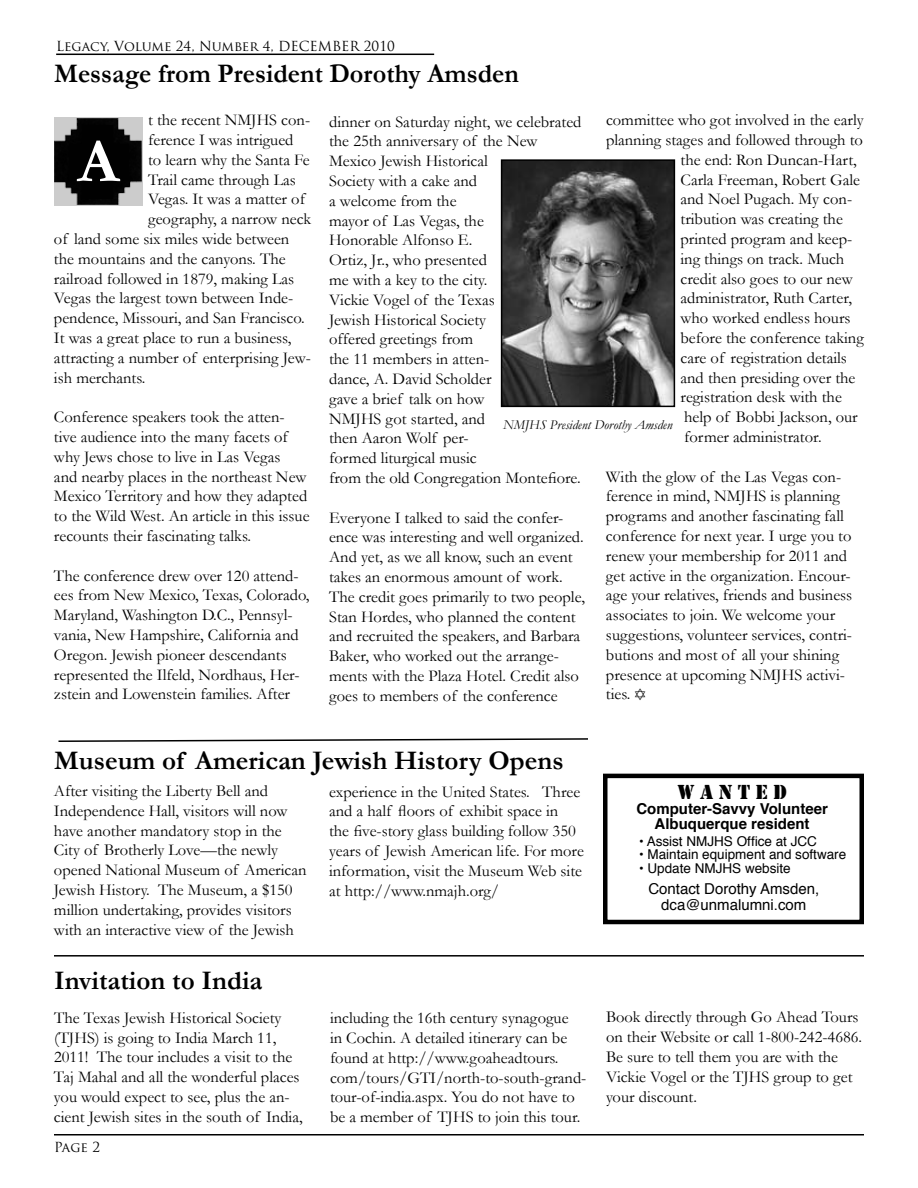
<style>
.page{position:relative;width:918px;height:1188px;background:#fff}
.page>*{position:absolute;margin:0;border:0;box-sizing:border-box;transform-origin:0 0}
.t1{font:700 63px "Garamond";color:#fff}
.t2{font:700 27px "Garamond";color:#000}
.t3{font:21px "Stencil";color:#000}
.t4{font:16.5px/19.8px "Garamond";color:#000}
.t5{font:700 15px/15px "Helvetica";color:#000;text-align:center}
.t6{font:15px/16.5px "Helvetica";color:#000;text-align:center}
.t7{font:13.5px "Helvetica";color:#000}
.t8{font:13.5px "Trajan Pro";color:#000}
.t9{font:italic 13.5px "Garamond";color:#000}
</style>
<div class="page">
<hr style="left:56px;top:54px;width:378px;height:1px;background:#000">
<img style="left:54px;top:118px;width:89px;height:88px">
<img style="left:504px;top:162px;width:168px;height:242px">
<div style="left:501px;top:159px;width:174px;height:248px;border:2px solid #000"></div>
<hr style="left:54px;top:1134px;width:810px;height:2px;background:#000">
<svg style="left:58px;top:738px;width:530px;height:4px"></svg>
<hr style="left:54px;top:955px;width:810px;height:2px;background:#000">
<div style="left:603px;top:774px;width:261px;height:150px;border:4px solid #000"></div>
<p class="t8" style="left:56px;top:37px;width:340px">Legacy, Volume 24, Number 4, DECEMBER 2010</p>
<h2 class="t2" style="left:54px;top:58px;width:466px">Message from President Dorothy Amsden</h2>
<p class="t4" style="left:148px;top:110px;width:164px">t the recent NMJHS con-</p>
<p class="t4" style="left:148px;top:130px;width:147px">ference I was intrigued</p>
<p class="t4" style="left:148px;top:149px;width:163px">to learn why the Santa Fe</p>
<p class="t4" style="left:148px;top:169px;width:149px">Trail came through Las</p>
<p class="t4" style="left:148px;top:189px;width:158px">Vegas. It was a matter of</p>
<p class="t4" style="left:148px;top:209px;width:164px">geography, a narrow neck</p>
<p class="t4" style="left:54px;top:229px;width:237px">of land some six miles wide between</p>
<p class="t4" style="left:54px;top:248px;width:233px">the mountains and the canyons. The</p>
<p class="t4" style="left:54px;top:268px;width:242px">railroad followed in 1879, making Las</p>
<p class="t4" style="left:54px;top:288px;width:241px">Vegas the largest town between Inde-</p>
<p class="t4" style="left:54px;top:308px;width:252px">pendence, Missouri, and San Francisco.</p>
<p class="t4" style="left:54px;top:328px;width:239px">It was a great place to run a business,</p>
<p class="t4" style="left:54px;top:347px;width:258px">attracting a number of enterprising Jew-</p>
<p class="t4" style="left:54px;top:367px;width:93px">ish merchants.</p>
<p class="t4" style="left:54px;top:407px;width:257px">Conference speakers took the atten&shy;tive audience into the many facets of why Jews chose to live in Las Vegas<br>and nearby places in the northeast New Mexico Territory and how they adapted to the Wild West. An article in this issue recounts their fascinating talks.</p>
<p class="t4" style="left:54px;top:565px;width:257px">The conference drew over 120 attend&shy;ees from New Mexico, Texas, Colorado, Maryland, Washington D.C., Pennsyl&shy;vania, New Hampshire, California and Oregon. Jewish pioneer descendants represented the Ilfeld, Nordhaus, Her&shy;zstein and Lowenstein families. After</p>
<p class="t4" style="left:606px;top:110px;width:259px">committee who got involved in the early</p>
<p class="t4" style="left:606px;top:130px;width:259px">planning stages and followed through to</p>
<p class="t4" style="left:681px;top:150px;width:178px">the end: Ron Duncan-Hart,</p>
<p class="t4" style="left:681px;top:169px;width:181px">Carla Freeman, Robert Gale</p>
<p class="t4" style="left:681px;top:189px;width:173px">and Noel Pugach. My con-</p>
<p class="t4" style="left:681px;top:209px;width:164px">tribution was creating the</p>
<p class="t4" style="left:681px;top:229px;width:173px">printed program and keep-</p>
<p class="t4" style="left:681px;top:249px;width:165px">ing things on track. Much</p>
<p class="t4" style="left:681px;top:268px;width:174px">credit also goes to our new</p>
<p class="t4" style="left:681px;top:288px;width:173px">administrator, Ruth Carter,</p>
<p class="t4" style="left:681px;top:308px;width:172px">who worked endless hours</p>
<p class="t4" style="left:681px;top:328px;width:185px">before the conference taking</p>
<p class="t4" style="left:681px;top:348px;width:168px">care of registration details</p>
<p class="t4" style="left:681px;top:367px;width:176px">and then presiding over the</p>
<p class="t4" style="left:681px;top:387px;width:163px">registration desk with the</p>
<p class="t4" style="left:684px;top:407px;width:175px">help of Bobbi Jackson, our</p>
<p class="t4" style="left:684px;top:427px;width:139px">former administrator.</p>
<p class="t4" style="left:606px;top:466px;width:248px">With the glow of the Las Vegas con&shy;ference in mind, NMJHS is planning programs and another fascinating fall conference for next year. I urge you to renew your membership for 2011 and get active in the organization. Encour&shy;age your relatives, friends and business associates to join. We welcome your suggestions, volunteer services, contri&shy;butions and most of all your shining presence at upcoming NMJHS activi&shy;ties.</p>
<p class="t4" style="left:329px;top:111px;width:254px">dinner on Saturday night, we celebrated the 25th anniversary of the New<br>Mexico Jewish Historical<br>Society with a cake and<br>a welcome from the<br>mayor of Las Vegas, the<br>Honorable Alfonso E.<br>Ortiz, Jr., who presented<br>me with a key to the city.<br>Vickie Vogel of the Texas<br>Jewish Historical Society<br>offered greetings from<br>the 11 members in atten-<br>dance, A. David Scholder<br>gave a brief talk on how<br>NMJHS got started, and<br>then Aaron Wolf per-<br>formed liturgical music<br>from the old Congregation Montefiore.</p>
<p class="t4" style="left:329px;top:507px;width:257px">Everyone I talked to said the confer&shy;ence was interesting and well organized.<br>And yet, as we all know, such an event takes an enormous amount of work.<br>The credit goes primarily to two people, Stan Hordes, who planned the content and recruited the speakers, and Barbara Baker, who worked out the arrange&shy;ments with the Plaza Hotel. Credit also goes to members of the conference</p>
<h1 class="t1" style="left:78px;top:124px;width:43px">A</h1>
<p class="t9" style="left:503px;top:417px;width:171px">NMJHS President Dorothy Amsden</p>
<h2 class="t2" style="left:54px;top:744px;width:511px">Museum of American Jewish History Opens</h2>
<p class="t4" style="left:54px;top:781px;width:254px">After visiting the Liberty Bell and Independence Hall, visitors will now have another mandatory stop in the City of Brotherly Love—the newly opened National Museum of American Jewish History. The Museum, a $150 million undertaking, provides visitors with an interactive view of the Jewish</p>
<p class="t4" style="left:329px;top:781px;width:256px">experience in the United States. Three and a half floors of exhibit space in<br>the five-story glass building follow 350 years of Jewish American life. For more information, visit the Museum Web site at http://www.nmajh.org/</p>
<h2 class="t2" style="left:54px;top:964px;width:210px">Invitation to India</h2>
<p class="t3" style="left:678px;top:780px;width:110px">W A N T E D</p>
<p class="t5" style="left:636px;top:801px;width:193px">Computer-Savvy Volunteer<br>Albuquerque resident</p>
<p class="t7" style="left:639px;top:829px;width:180px">• Assist NMJHS Office at JCC</p>
<p class="t7" style="left:639px;top:843px;width:209px">• Maintain equipment and software</p>
<p class="t7" style="left:639px;top:856px;width:153px">• Update NMJHS website</p>
<p class="t6" style="left:648px;top:880px;width:172px">Contact Dorothy Amsden, dca@unmalumni.com</p>
<p class="t4" style="left:54px;top:1008px;width:250px">The Texas Jewish Historical Society (TJHS) is going to India March 11, 2011! The tour includes a visit to the Taj Mahal and all the wonderful places you would expect to see, plus the an&shy;cient Jewish sites in the south of India,</p>
<p class="t8" style="left:54px;top:1138px;width:48px">Page 2</p>
<p class="t4" style="left:330px;top:1008px;width:258px">including the 16th century synagogue<br>in Cochin. A detailed itinerary can be found at http://www.goaheadtours. com/tours/GTI/north-to-south-grand&shy;tour-of-india.aspx. You do not have to be a member of TJHS to join this tour.</p>
<p class="t4" style="left:606px;top:1007px;width:258px">Book directly through Go Ahead Tours on their Website or call 1-800-242-4686.<br>Be sure to tell them you are with the<br>Vickie Vogel or the TJHS group to get your discount.</p>
</div>
